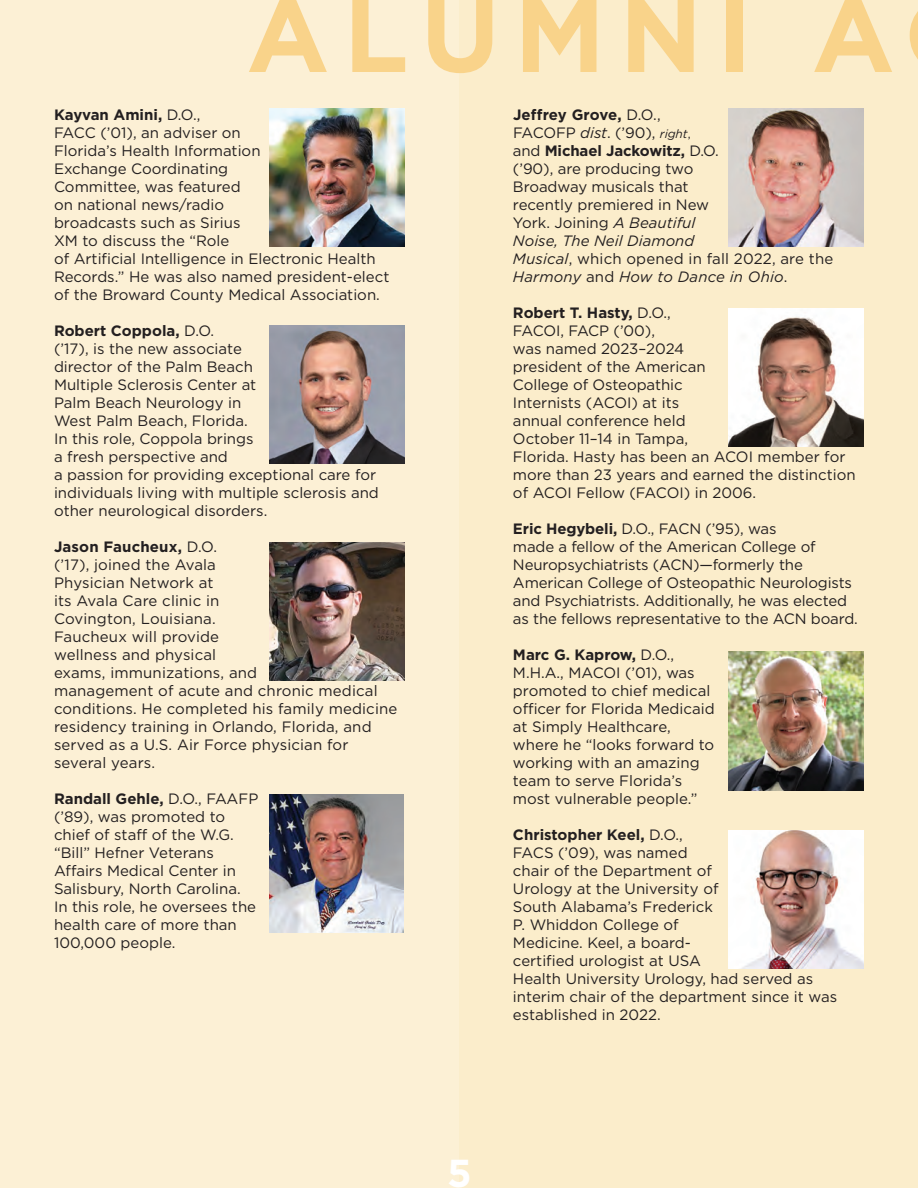
<style>
.page{position:relative;width:918px;height:1188px;background:#fff}
.page>*{position:absolute;margin:0;border:0;box-sizing:border-box;transform-origin:0 0}
.t1{font:700 105px "Gotham";letter-spacing:.135em;color:#f9d38a}
.t2{font:700 39px "Gotham";color:#fff}
.t3{font:15px/18px "Gotham";color:#231f20}
.s1{font-weight:700}
.s2{font-style:italic}
.s3{font-style:italic;font-size:12px}
.s4{font-size:12px}
</style>
<div class="page">
<div style="left:0;top:0;width:459px;height:1188px;background:#fcf0d5"></div>
<div style="left:459px;top:0;width:459px;height:1188px;background:#fbedcb"></div>
<img style="left:269px;top:108px;width:136px;height:138px">
<img style="left:269px;top:542px;width:136px;height:139px">
<img style="left:269px;top:795px;width:135px;height:138px">
<img style="left:728px;top:108px;width:136px;height:138px">
<img style="left:728px;top:309px;width:136px;height:138px">
<img style="left:728px;top:652px;width:136px;height:138px">
<img style="left:269px;top:325px;width:136px;height:138px">
<img style="left:728px;top:831px;width:136px;height:138px">
<h1 class="t1" style="left:246px;top:-35px;width:650px">ALUMNI A</h1>
<p class="t3" style="left:54px;top:105px;width:337px"><span class="s1">Kayvan Amini,</span> D.O.,<br>FACC (’01), an adviser on<br>Florida’s Health Information<br>Exchange Coordinating<br>Committee, was featured<br>on national news/radio<br>broadcasts such as Sirius<br>XM to discuss the “Role<br>of Artificial Intelligence in Electronic Health<br>Records.” He was also named president-elect of the Broward County Medical Association.</p>
<p class="t3" style="left:54px;top:321px;width:326px"><span class="s1">Robert Coppola,</span> D.O.<br>(’17), is the new associate<br>director of the Palm Beach<br>Multiple Sclerosis Center at<br>Palm Beach Neurology in<br>West Palm Beach, Florida.<br>In this role, Coppola brings<br>a fresh perspective and<br>a passion for providing exceptional care for individuals living with multiple sclerosis and other neurological disorders.</p>
<p class="t3" style="left:54px;top:537px;width:345px"><span class="s1">Jason Faucheux,</span> D.O.<br>(’17), joined the Avala<br>Physician Network at<br>its Avala Care clinic in<br>Covington, Louisiana.<br>Faucheux will provide<br>wellness and physical<br>exams, immunizations, and<br>management of acute and chronic medical conditions. He completed his family medicine residency training in Orlando, Florida, and served as a U.S. Air Force physician for several years.</p>
<p class="t3" style="left:54px;top:789px;width:206px"><span class="s1">Randall Gehle,</span> D.O., FAAFP (’89), was promoted to chief of staff of the W.G. “Bill” Hefner Veterans<br>Affairs Medical Center in<br>Salisbury, North Carolina.<br>In this role, he oversees the health care of more than<br>100,000 people.</p>
<p class="t3" style="left:513px;top:105px;width:322px"><span class="s1">Jeffrey Grove,</span> D.O.,<br>FACOFP <span class="s2">dist</span>. (’90), <span class="s3">right</span><span class="s4">,<br></span>and <span class="s1">Michael Jackowitz,</span> D.O.<br>(’90), are producing two<br>Broadway musicals that<br>recently premiered in New<br>York. Joining <span class="s2">A Beautiful<br>Noise, The Neil Diamond<br>Musical</span>, which opened in fall 2022, are the<br><span class="s2">Harmony</span> and <span class="s2">How to Dance in Ohio</span>.</p>
<p class="t3" style="left:513px;top:303px;width:344px"><span class="s1">Robert T. Hasty,</span> D.O.,<br>FACOI, FACP (’00),<br>was named 2023–2024<br>president of the American<br>College of Osteopathic<br>Internists (ACOI) at its<br>annual conference held<br>October 11–14 in Tampa,<br>Florida. Hasty has been an ACOI member for more than 23 years and earned the distinction of ACOI Fellow (FACOI) in 2006.</p>
<p class="t3" style="left:513px;top:519px;width:346px"><span class="s1">Eric Hegybeli,</span> D.O., FACN (’95), was<br>made a fellow of the American College of Neuropsychiatrists (ACN)—formerly the American College of Osteopathic Neurologists and Psychiatrists. Additionally, he was elected as the fellows representative to the ACN board.</p>
<p class="t3" style="left:513px;top:645px;width:203px"><span class="s1">Marc G. Kaprow,</span> D.O.,<br>M.H.A., MACOI (’01), was promoted to chief medical officer for Florida Medicaid at Simply Healthcare, where he “looks forward to working with an amazing team to serve Florida’s most vulnerable people.”</p>
<p class="t3" style="left:513px;top:825px;width:326px"><span class="s1">Christopher Keel,</span> D.O.,<br>FACS (’09), was named<br>chair of the Department of<br>Urology at the University of<br>South Alabama’s Frederick<br>P. Whiddon College of<br>Medicine. Keel, a board-<br>certified urologist at USA<br>Health University Urology, had served as interim chair of the department since it was established in 2022.</p>
<h2 class="t2" style="left:447px;top:1148px;width:26px">5</h2>
</div>
